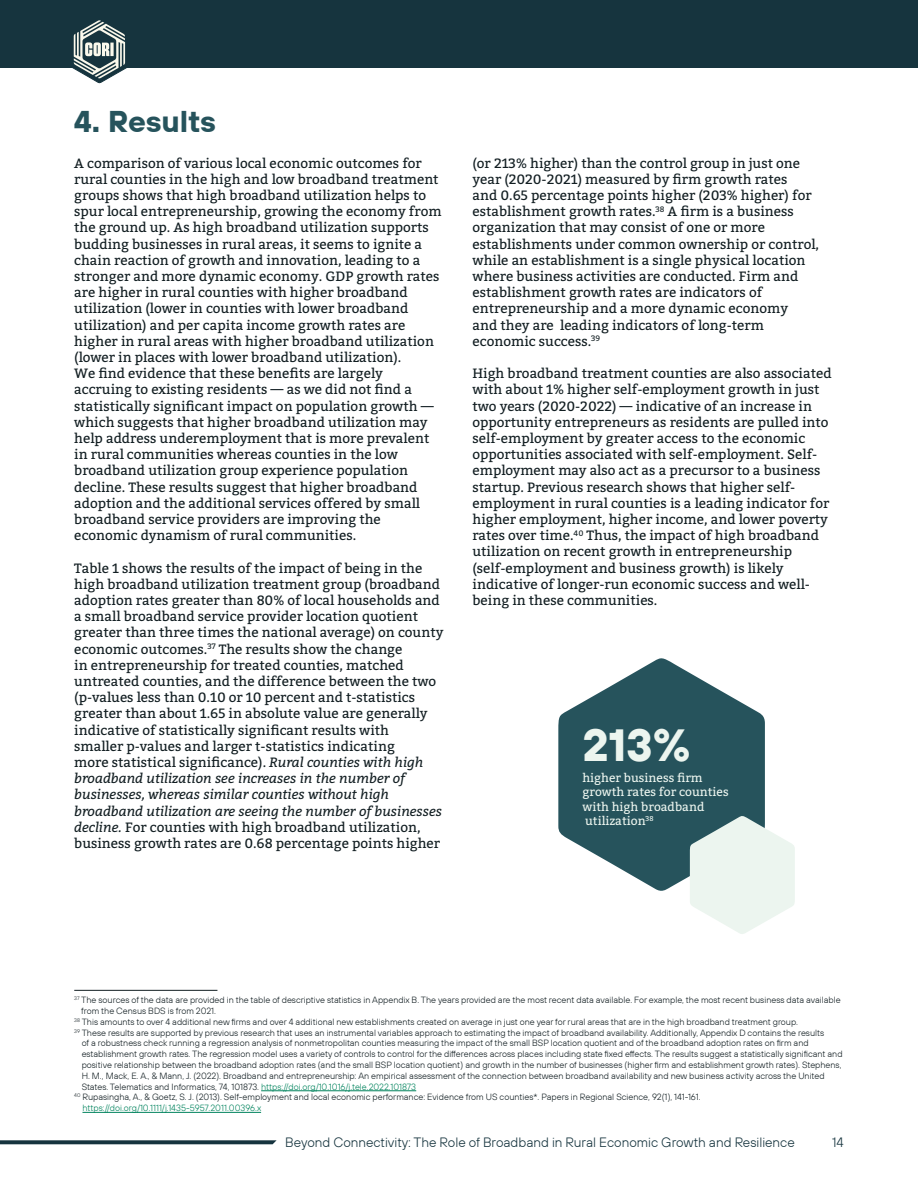
<style>
.page{position:relative;width:918px;height:1188px;background:#fff}
.page>*{position:absolute;margin:0;border:0;box-sizing:border-box;transform-origin:0 0}
.t1{font:700 45px "TT Hoves";color:#ecf5ef}
.t2{font:700 30px "TT Hoves";color:#26535c}
.t3{font:13.5px/16.2px "Bitter";color:#121e22}
.t4{font:300 13.5px "TT Hoves";color:#16343e}
.t5{font:12px/14.4px "Bitter";color:#ecf5ef}
.t6{font:300 9px/10.8px "TT Hoves";color:#121e22}
.s1{font-style:italic}
.s2{color:#00835d}
</style>
<div class="page">
<div style="left:0;top:0;width:918px;height:67px;background:#16343e"></div>
<svg style="left:0;top:1140px;width:277px;height:4px"></svg>
<svg style="left:70px;top:20px;width:60px;height:64px"></svg>
<hr style="left:261px;top:1091px;width:155px;height:1px;background:#00835d">
<hr style="left:82px;top:1112px;width:179px;height:1px;background:#00835d">
<hr style="left:74px;top:990px;width:143px;height:1px;background:#121e22">
<svg style="left:558px;top:658px;width:207px;height:233px;fill:#26535c"></svg>
<svg style="left:690px;top:815px;width:105px;height:119px"></svg>
<p class="t2" style="left:74px;top:101px;width:143px">4. Results</p>
<p class="t3" style="left:74px;top:155px;width:369px">A comparison of various local economic outcomes for rural counties in the high and low broadband treatment groups shows that high broadband utilization helps to spur local entrepreneurship, growing the economy from the ground up. As high broadband utilization supports budding businesses in rural areas, it seems to ignite a chain reaction of growth and innovation, leading to a stronger and more dynamic economy. GDP growth rates are higher in rural counties with higher broadband utilization (lower in counties with lower broadband utilization) and per capita income growth rates are higher in rural areas with higher broadband utilization (lower in places with lower broadband utilization).<br>We find evidence that these benefits are largely accruing to existing residents — as we did not find a statistically significant impact on population growth — which suggests that higher broadband utilization may help address underemployment that is more prevalent in rural communities whereas counties in the low broadband utilization group experience population decline. These results suggest that higher broadband adoption and the additional services offered by small broadband service providers are improving the economic dynamism of rural communities.</p>
<p class="t3" style="left:74px;top:560px;width:371px">Table 1 shows the results of the impact of being in the high broadband utilization treatment group (broadband adoption rates greater than 80% of local households and a small broadband service provider location quotient greater than three times the national average) on county economic outcomes.<sup>37</sup> The results show the change<br>in entrepreneurship for treated counties, matched untreated counties, and the difference between the two (p-values less than 0.10 or 10 percent and t-statistics greater than about 1.65 in absolute value are generally indicative of statistically significant results with<br>smaller p-values and larger t-statistics indicating<br>more statistical significance). <span class="s1">Rural counties with high broadband utilization see increases in the number of businesses, whereas similar counties without high broadband utilization are seeing the number of businesses decline.</span> For counties with high broadband utilization, business growth rates are 0.68 percentage points higher</p>
<p class="t3" style="left:472px;top:155px;width:348px">(or 213% higher) than the control group in just one year (2020-2021) measured by firm growth rates<br>and 0.65 percentage points higher (203% higher) for establishment growth rates.<sup>38</sup> A firm is a business organization that may consist of one or more establishments under common ownership or control, while an establishment is a single physical location where business activities are conducted. Firm and establishment growth rates are indicators of entrepreneurship and a more dynamic economy<br>and they are leading indicators of long-term economic success.<sup>39</sup></p>
<p class="t3" style="left:472px;top:365px;width:361px">High broadband treatment counties are also associated with about 1% higher self-employment growth in just two years (2020-2022) — indicative of an increase in opportunity entrepreneurs as residents are pulled into self-employment by greater access to the economic opportunities associated with self-employment. Self&shy;employment may also act as a precursor to a business startup. Previous research shows that higher self&shy;employment in rural counties is a leading indicator for higher employment, higher income, and lower poverty rates over time.<sup>40</sup> Thus, the impact of high broadband utilization on recent growth in entrepreneurship (self-employment and business growth) is likely indicative of longer-run economic success and well&shy;being in these communities.</p>
<p class="t1" style="left:582px;top:715px;width:110px">213%</p>
<p class="t5" style="left:582px;top:771px;width:148px">higher business firm growth rates for counties with high broadband utilization<sup>38</sup></p>
<p class="t6" style="left:81px;top:994px;width:761px;text-indent:-7px"><sup>37</sup> The sources of the data are provided in the table of descriptive statistics in Appendix B. The years provided are the most recent data available. For example, the most recent business data available from the Census BDS is from 2021.</p>
<p class="t6" style="left:74px;top:1016px;width:725px"><sup>38</sup> This amounts to over 4 additional new firms and over 4 additional new establishments created on average in just one year for rural areas that are in the high broadband treatment group.</p>
<p class="t6" style="left:82px;top:1027px;width:762px;text-indent:-7px"><sup>39</sup> These results are supported by previous research that uses an instrumental variables approach to estimating the impact of broadband availability. Additionally, Appendix D contains the results<br>of a robustness check running a regression analysis of nonmetropolitan counties measuring the impact of the small BSP location quotient and of the broadband adoption rates on firm and establishment growth rates. The regression model uses a variety of controls to control for the differences across places including state fixed effects. The results suggest a statistically significant and positive relationship between the broadband adoption rates (and the small BSP location quotient) and growth in the number of businesses (higher firm and establishment growth rates). Stephens, H. M., Mack, E. A., &amp; Mann, J. (2022). Broadband and entrepreneurship: An empirical assessment of the connection between broadband availability and new business activity across the United States. Telematics and Informatics, 74, 101873. <span class="s2">https://doi.org/10.1016/j.tele.2022.101873</span></p>
<p class="t6" style="left:82px;top:1092px;width:620px;text-indent:-8px"><sup>40</sup> Rupasingha, A., &amp; Goetz, S. J. (2013). Self-employment and local economic performance: Evidence from US counties*. Papers in Regional Science, 92(1), 141-161. <span class="s2">https://doi.org/10.1111/j.1435-5957.2011.00396.x</span></p>
<p class="t4" style="left:285px;top:1134px;width:511px">Beyond Connectivity: The Role of Broadband in Rural Economic Growth and Resilience</p>
<p class="t4" style="left:832px;top:1134px;width:13px">14</p>
</div>
